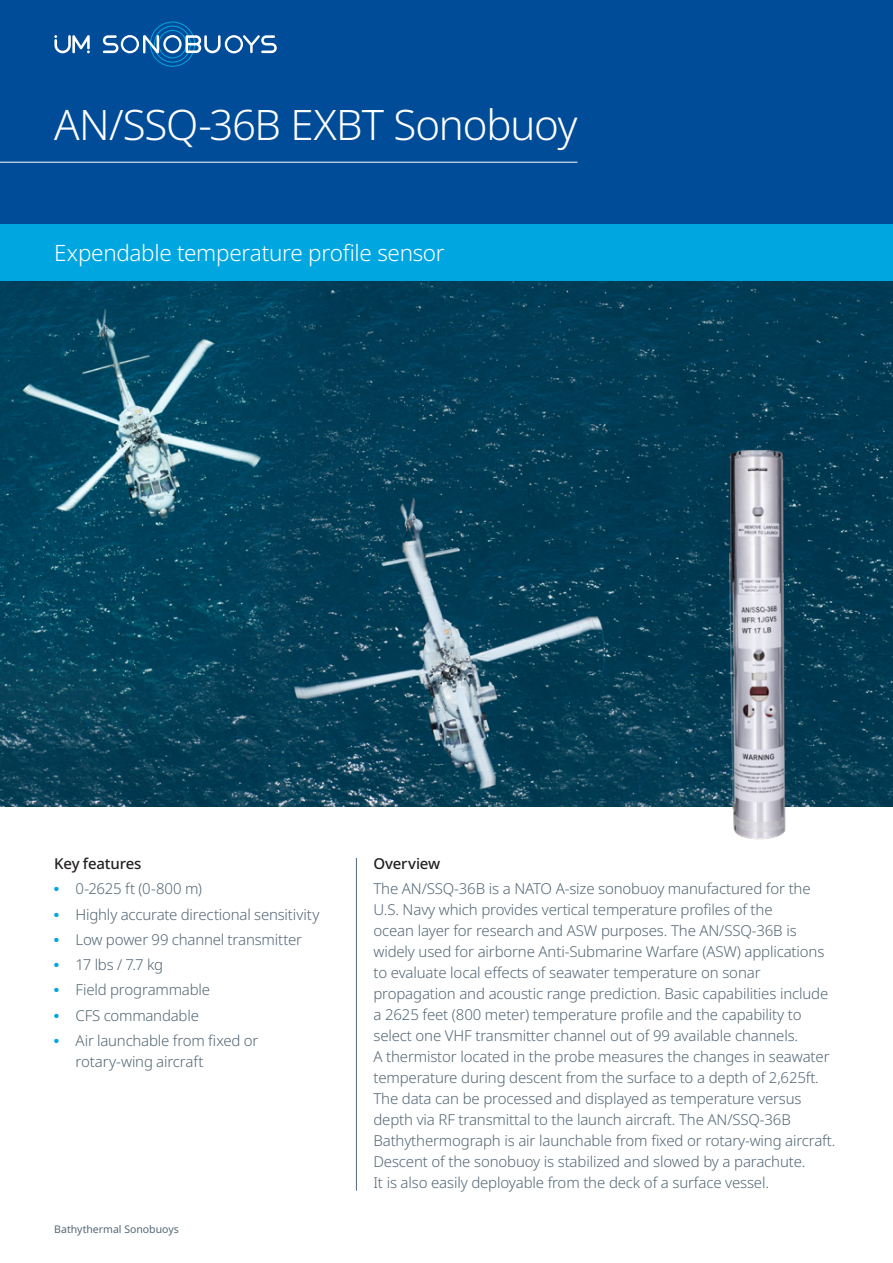
<style>
.page{position:relative;width:893px;height:1263px;background:#fff}
.page>*{position:absolute;margin:0;border:0;box-sizing:border-box;transform-origin:0 0}
.Header_1{font:300 42px "Noto Sans";letter-spacing:-.03em;color:#fff}
.t1{font:300 22.5px "Noto Sans";letter-spacing:-.015em;color:#fff}
.Body_Header{font:300 15px/21px "Noto Sans";letter-spacing:-.01em;color:#546775}
.t2{font:500 15px "Noto Sans";letter-spacing:-.015em;color:#231f20}
.t3{font:10.5px "Noto Sans";color:#546775}
</style>
<div class="page">
<div style="left:0;top:0;width:893px;height:224px;background:#014c98"></div>
<div style="left:0;top:224px;width:893px;height:58px;background:#00a6e0"></div>
<div style="left:154px;top:26px;width:37px;height:36px;border:1px solid #00a6e0;border-radius:50%"></div>
<div style="left:150px;top:22px;width:45px;height:44px;border:1px solid #00a6e0;border-radius:50%"></div>
<div style="left:158px;top:30px;width:29px;height:28px;border:1px solid #00a6e0;border-radius:50%"></div>
<svg style="left:54px;top:35px;width:36px;height:18px"></svg>
<svg style="left:103px;top:35px;width:174px;height:18px"></svg>
<img style="left:0;top:282px;width:893px;height:525px">
<hr style="left:356px;top:858px;width:1px;height:333px;background:#546775">
<img style="left:728px;top:426px;width:63px;height:414px">
<hr style="left:0;top:162px;width:577px;height:1px;background:#fff">
<p class="Header_1" style="left:54px;top:95px;width:525px">AN/SSQ-36B EXBT Sonobuoy</p>
<p class="t1" style="left:54px;top:237px;width:392px">Expendable temperature profile sensor</p>
<p class="t2" style="left:54px;top:853px;width:89px">Key features</p>
<p class="Body_Header" style="left:54px;top:879px;width:149px"><sup>●</sup> 0-2625 ft (0-800 m)</p>
<p class="Body_Header" style="left:54px;top:904px;width:267px"><sup>●</sup> Highly accurate directional sensitivity</p>
<p class="Body_Header" style="left:54px;top:929px;width:249px"><sup>●</sup> Low power 99 channel transmitter</p>
<p class="Body_Header" style="left:54px;top:954px;width:110px"><sup>●</sup> 17 lbs / 7.7 kg</p>
<p class="Body_Header" style="left:54px;top:980px;width:157px"><sup>●</sup> Field programmable</p>
<p class="Body_Header" style="left:54px;top:1005px;width:146px"><sup>●</sup> CFS commandable</p>
<p class="Body_Header" style="left:76px;top:1030px;width:184px;text-indent:-21px"><sup>●</sup> Air launchable from fixed or rotary-wing aircraft</p>
<p class="t3" style="left:54px;top:1222px;width:126px">Bathythermal Sonobuoys</p>
<p class="t2" style="left:373px;top:853px;width:68px">Overview</p>
<p class="Body_Header" style="left:373px;top:879px;width:463px">The AN/SSQ-36B is a NATO A-size sonobuoy manufactured for the U.S. Navy which provides vertical temperature profiles of the<br>ocean layer for research and ASW purposes. The AN/SSQ-36B is widely used for airborne Anti-Submarine Warfare (ASW) applications to evaluate local effects of seawater temperature on sonar propagation and acoustic range prediction. Basic capabilities include a 2625 feet (800 meter) temperature profile and the capability to select one VHF transmitter channel out of 99 available channels.<br>A thermistor located in the probe measures the changes in seawater temperature during descent from the surface to a depth of 2,625ft.<br>The data can be processed and displayed as temperature versus depth via RF transmittal to the launch aircraft. The AN/SSQ-36B Bathythermograph is air launchable from fixed or rotary-wing aircraft.<br>Descent of the sonobuoy is stabilized and slowed by a parachute.<br>It is also easily deployable from the deck of a surface vessel.</p>
</div>
